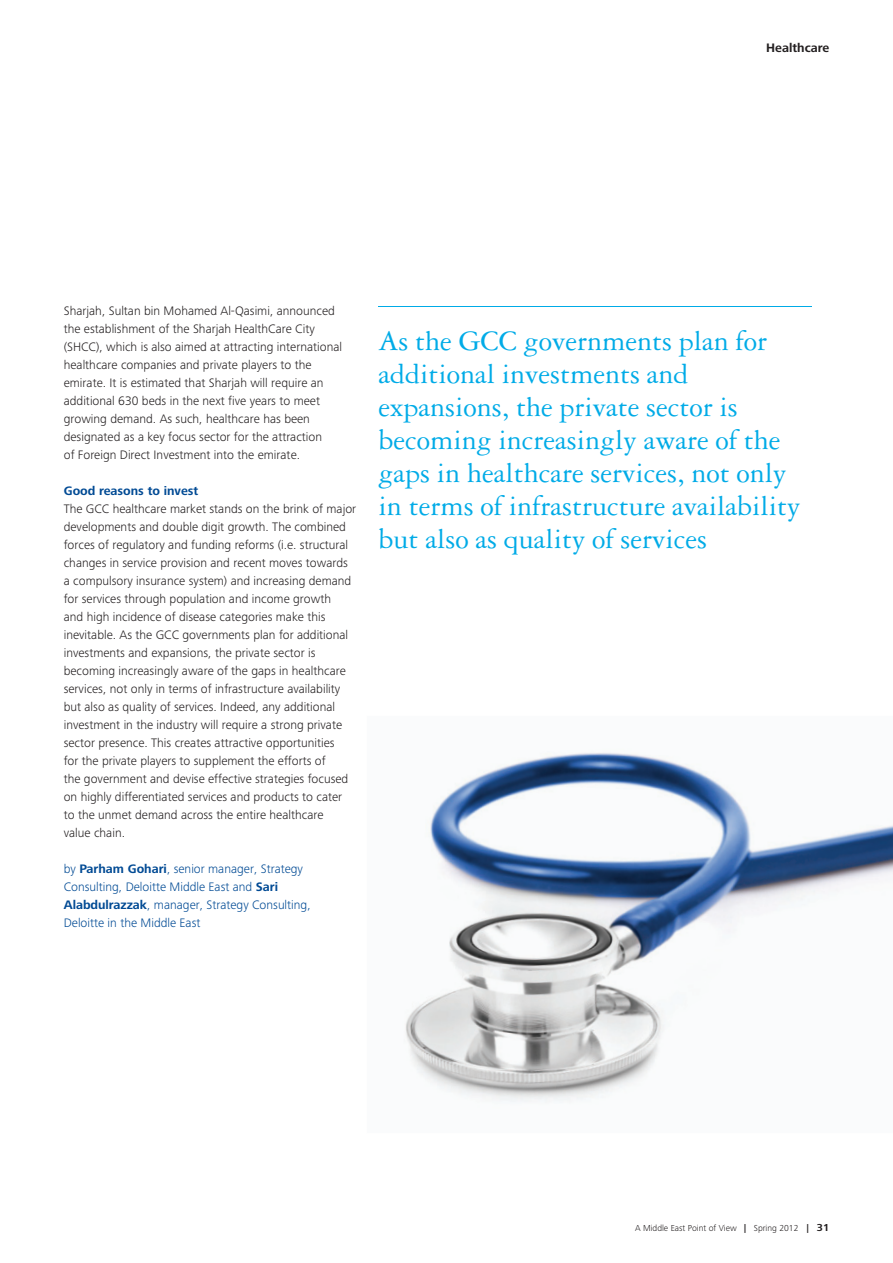
<style>
.page{position:relative;width:893px;height:1263px;background:#fff}
.page>*{position:absolute;margin:0;border:0;box-sizing:border-box;transform-origin:0 0}
.t1{font:30px/33px "Garamond 3 LT Std";color:#00abe7}
.t2{font:300 12.75px/18px "Frutiger Next Pro";color:#231f20}
.t3{font:300 12.75px/18px "Frutiger Next Pro";color:#014a94}
.t4{font:700 12.75px "Frutiger Next Pro";color:#014a94}
.t5{font:700 12.75px "Frutiger Next Pro";color:#231f20}
.t6{font:300 9px "Frutiger Next Pro";color:#231f20}
.s1{font-weight:700}
.s2{font-weight:700;font-size:10.5px}
</style>
<div class="page">
<img style="left:405px;top:752px;width:488px;height:351px">
<hr style="left:378px;top:306px;width:434px;height:1px;background:#00abe7">
<p class="t5" style="left:766px;top:43px;width:64px">Healthcare</p>
<p class="t2" style="left:64px;top:303px;width:280px">Sharjah, Sultan bin Mohamed Al-Qasimi, announced the establishment of the Sharjah HealthCare City (SHCC), which is also aimed at attracting international healthcare companies and private players to the emirate. It is estimated that Sharjah will require an additional 630 beds in the next five years to meet growing demand. As such, healthcare has been designated as a key focus sector for the attraction<br>of Foreign Direct Investment into the emirate.</p>
<p class="t4" style="left:64px;top:487px;width:136px">Good reasons to invest</p>
<p class="t2" style="left:64px;top:501px;width:294px">The GCC healthcare market stands on the brink of major developments and double digit growth. The combined forces of regulatory and funding reforms (i.e. structural changes in service provision and recent moves towards a compulsory insurance system) and increasing demand for services through population and income growth<br>and high incidence of disease categories make this inevitable. As the GCC governments plan for additional investments and expansions, the private sector is becoming increasingly aware of the gaps in healthcare services, not only in terms of infrastructure availability but also as quality of services. Indeed, any additional investment in the industry will require a strong private sector presence. This creates attractive opportunities<br>for the private players to supplement the efforts of<br>the government and devise effective strategies focused on highly differentiated services and products to cater to the unmet demand across the entire healthcare<br>value chain.</p>
<p class="t3" style="left:64px;top:861px;width:248px">by <span class="s1">Parham Gohari</span>, senior manager, Strategy Consulting, Deloitte Middle East and <span class="s1">Sari Alabdulrazzak</span>, manager, Strategy Consulting, Deloitte in the Middle East</p>
<p class="t1" style="left:378px;top:327px;width:423px">As the GCC governments plan for additional investments and expansions, the private sector is becoming increasingly aware of the gaps in healthcare services, not only in terms of infrastructure availability but also as quality of services</p>
<p class="t6" style="left:635px;top:1225px;width:196px">A Middle East Point of View <span class="s1">|</span> Spring 2012 <span class="s1">|</span> <span class="s2">31</span></p>
</div>
